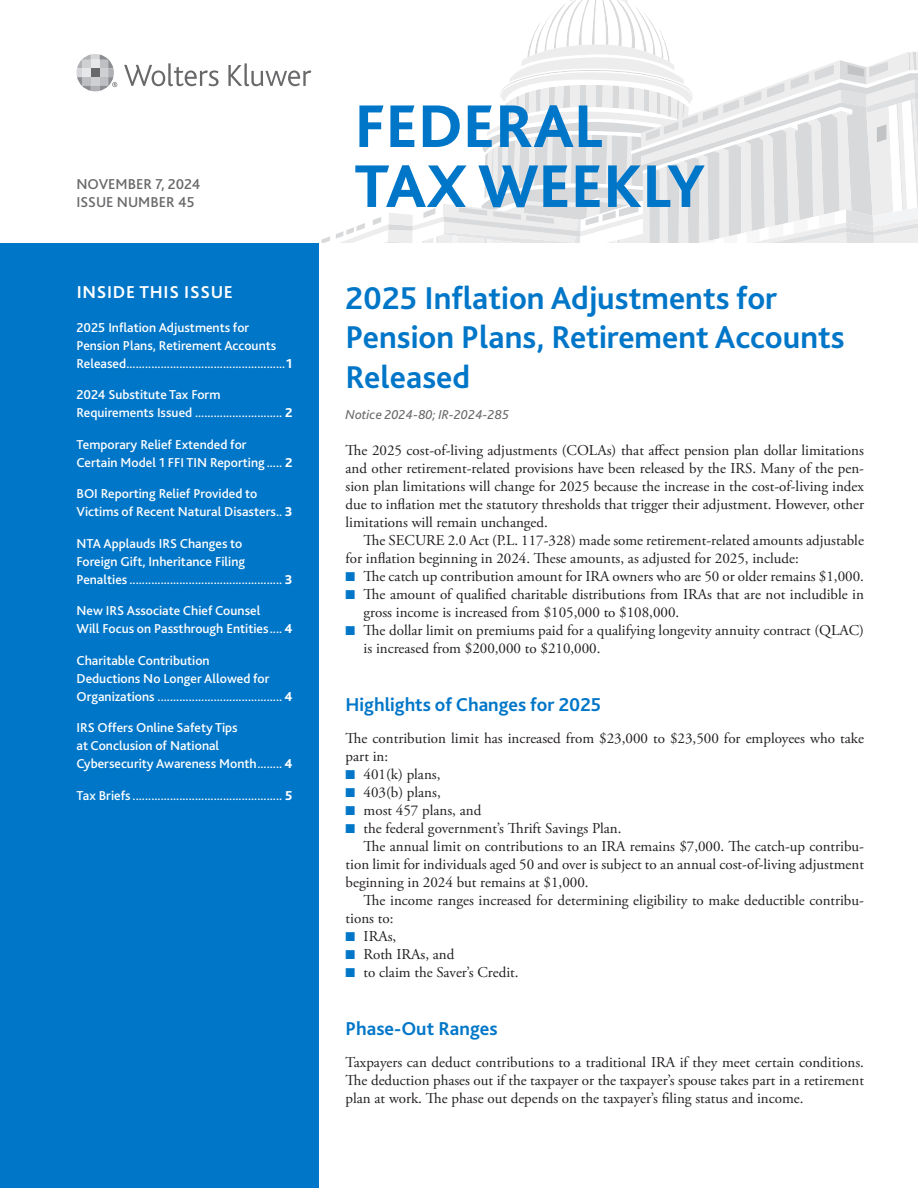
<style>
.page{position:relative;width:918px;height:1188px;background:#fff}
.page>*{position:absolute;margin:0;border:0;box-sizing:border-box;transform-origin:0 0}
.t1{font:800 63px/60px "Bliss 2";color:#0076c8}
.t2{font:700 33px/39.8px "Bliss 2";color:#0076c8}
.t3{font:700 19.5px "Bliss 2";color:#0076c8}
.t4{font:700 18px "Bliss 2";letter-spacing:.04em;color:#fff}
.t5{font:15px/18px "Adobe Garamond Pro";color:#231f20}
.t6{font:500 15px/18px "Bliss 2";color:#69696c}
.t7{font:500 13.5px/18px "Bliss 2";color:#fff}
.t8{font:italic 13.5px "Bliss 2";color:#69696c}
.s1{color:#0076c8}
.s2{font-weight:800}
</style>
<div class="page">
<svg style="left:124px;top:63px;width:95px;height:23px"></svg>
<svg style="left:228px;top:63px;width:83px;height:23px"></svg>
<svg style="left:77px;top:54px;width:40px;height:37px"></svg>
<svg style="left:321px;top:0;width:597px;height:243px"></svg>
<div style="left:0;top:243px;width:319px;height:945px;background:#0076c8"></div>
<p class="t6" style="left:76px;top:175px;width:125px">NOVEMBER 7, 2024<br>ISSUE NUMBER 45</p>
<h1 class="t1" style="left:355px;top:95px;width:352px">FEDERAL<br>TAX WEEKLY</h1>
<p class="t4" style="left:77px;top:281px;width:158px">INSIDE THIS ISSUE</p>
<h2 class="t2" style="left:346px;top:277px;width:501px">2025 Inflation Adjustments for<br>Pension Plans, Retirement Accounts<br>Released</h2>
<p class="t8" style="left:346px;top:406px;width:165px">Notice 2024-80; IR-2024-285</p>
<p class="t5" style="left:346px;top:441px;width:520px;text-align:justify">The 2025 cost-of-living adjustments (COLAs) that affect pension plan dollar limitations and other retirement-related provisions have been released by the IRS. Many of the pen&shy;sion plan limitations will change for 2025 because the increase in the cost-of-living index due to inflation met the statutory thresholds that trigger their adjustment. However, other limitations will remain unchanged.</p>
<p class="t5" style="left:346px;top:531px;width:520px;text-indent:18px">The SECURE 2.0 Act (P.L. 117-328) made some retirement-related amounts adjustable for inflation beginning in 2024. These amounts, as adjusted for 2025, include:</p>
<p class="t5" style="left:346px;top:567px;width:520px"><span class="s1">■</span> The catch up contribution amount for IRA owners who are 50 or older remains $1,000.</p>
<p class="t5" style="left:364px;top:585px;width:502px;text-indent:-18px"><span class="s1">■</span> The amount of qualified charitable distributions from IRAs that are not includible in gross income is increased from $105,000 to $108,000.</p>
<p class="t5" style="left:364px;top:621px;width:502px;text-indent:-18px"><span class="s1">■</span> The dollar limit on premiums paid for a qualifying longevity annuity contract (QLAC) is increased from $200,000 to $210,000.</p>
<p class="t7" style="left:76px;top:318px;width:217px">2025 Inflation Adjustments for<br>Pension Plans, Retirement Accounts<br>Released...................................................<span class="s2">1</span></p>
<p class="t7" style="left:76px;top:385px;width:217px">2024 Substitute Tax Form<br>Requirements Issued ............................ <span class="s2">2</span></p>
<p class="t7" style="left:76px;top:435px;width:217px">Temporary Relief Extended for<br>Certain Model 1 FFI TIN Reporting ..... <span class="s2">2</span></p>
<p class="t7" style="left:76px;top:484px;width:217px">BOI Reporting Relief Provided to<br>Victims of Recent Natural Disasters.. <span class="s2">3</span></p>
<p class="t7" style="left:76px;top:534px;width:217px">NTA Applauds IRS Changes to<br>Foreign Gift, Inheritance Filing<br>Penalties ................................................. <span class="s2">3</span></p>
<p class="t7" style="left:76px;top:601px;width:217px">New IRS Associate Chief Counsel<br>Will Focus on Passthrough Entities.... <span class="s2">4</span></p>
<p class="t7" style="left:76px;top:651px;width:217px">Charitable Contribution<br>Deductions No Longer Allowed for<br>Organizations ........................................ <span class="s2">4</span></p>
<p class="t7" style="left:76px;top:718px;width:217px">IRS Offers Online Safety Tips<br>at Conclusion of National<br>Cybersecurity Awareness Month........ <span class="s2">4</span></p>
<p class="t7" style="left:77px;top:786px;width:217px">Tax Briefs ................................................ <span class="s2">5</span></p>
<h3 class="t3" style="left:346px;top:692px;width:257px">Highlights of Changes for 2025</h3>
<p class="t5" style="left:346px;top:729px;width:520px">The contribution limit has increased from $23,000 to $23,500 for employees who take part in:</p>
<p class="t5" style="left:346px;top:765px;width:96px"><span class="s1">■</span> 401(k) plans,</p>
<p class="t5" style="left:346px;top:783px;width:97px"><span class="s1">■</span> 403(b) plans,</p>
<p class="t5" style="left:346px;top:801px;width:137px"><span class="s1">■</span> most 457 plans, and</p>
<p class="t5" style="left:346px;top:819px;width:277px"><span class="s1">■</span> the federal government’s Thrift Savings Plan.</p>
<p class="t5" style="left:364px;top:837px;width:502px">The annual limit on contributions to an IRA remains $7,000. The catch-up contribu-</p>
<p class="t5" style="left:346px;top:855px;width:520px">tion limit for individuals aged 50 and over is subject to an annual cost-of-living adjustment</p>
<p class="t5" style="left:346px;top:873px;width:245px">beginning in 2024 but remains at $1,000.</p>
<p class="t5" style="left:364px;top:891px;width:502px">The income ranges increased for determining eligibility to make deductible contribu-</p>
<p class="t5" style="left:346px;top:909px;width:49px">tions to:</p>
<p class="t5" style="left:346px;top:927px;width:52px"><span class="s1">■</span> IRAs,</p>
<p class="t5" style="left:346px;top:945px;width:110px"><span class="s1">■</span> Roth IRAs, and</p>
<p class="t5" style="left:346px;top:963px;width:174px"><span class="s1">■</span> to claim the Saver’s Credit.</p>
<h3 class="t3" style="left:346px;top:1016px;width:154px">Phase-Out Ranges</h3>
<p class="t5" style="left:346px;top:1053px;width:520px;text-align:justify">Taxpayers can deduct contributions to a traditional IRA if they meet certain conditions.<br>The deduction phases out if the taxpayer or the taxpayer’s spouse takes part in a retirement plan at work. The phase out depends on the taxpayer’s filing status and income.</p>
</div>
